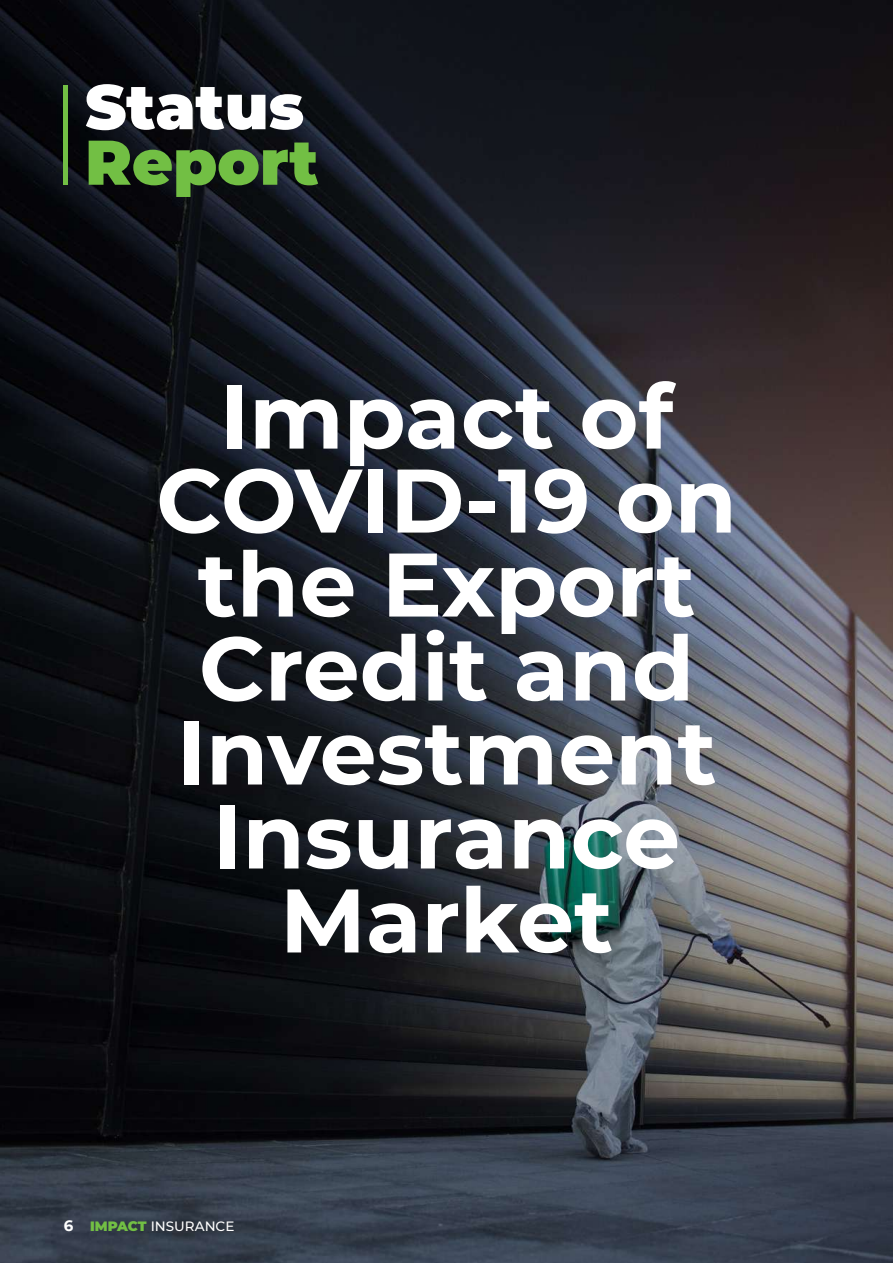
<style>
.page{position:relative;width:893px;height:1263px;background:#fff}
.page>*{position:absolute;margin:0;border:0;box-sizing:border-box;transform-origin:0 0}
.t1{font:700 90px/84px "Montserrat";color:#fff;text-align:center}
.t2{font:900 63px "Montserrat";color:#fff}
.t3{font:900 63px "Montserrat";color:#72bf44}
.t4{font:500 13.5px "Montserrat";color:#fff}
.s1{font-weight:700;font-size:15px}
.s2{font-weight:900;color:#72bf44}
</style>
<div class="page">
<img style="left:0;top:0;width:893px;height:1263px">
<hr style="left:64px;top:85px;width:4px;height:100px;background:#72bf44">
<p class="t2" style="left:85px;top:60px;width:221px">Status</p>
<p class="t3" style="left:85px;top:115px;width:235px">Report</p>
<p class="t1" style="left:156px;top:370px;width:582px">Impact of<br>COVID-19 on the Export<br>Credit and<br>Investment<br>Insurance<br>Market</p>
<p class="t4" style="left:64px;top:1217px;width:172px"><span class="s1">6</span> <span class="s2">IMPACT</span> INSURANCE</p>
</div>
